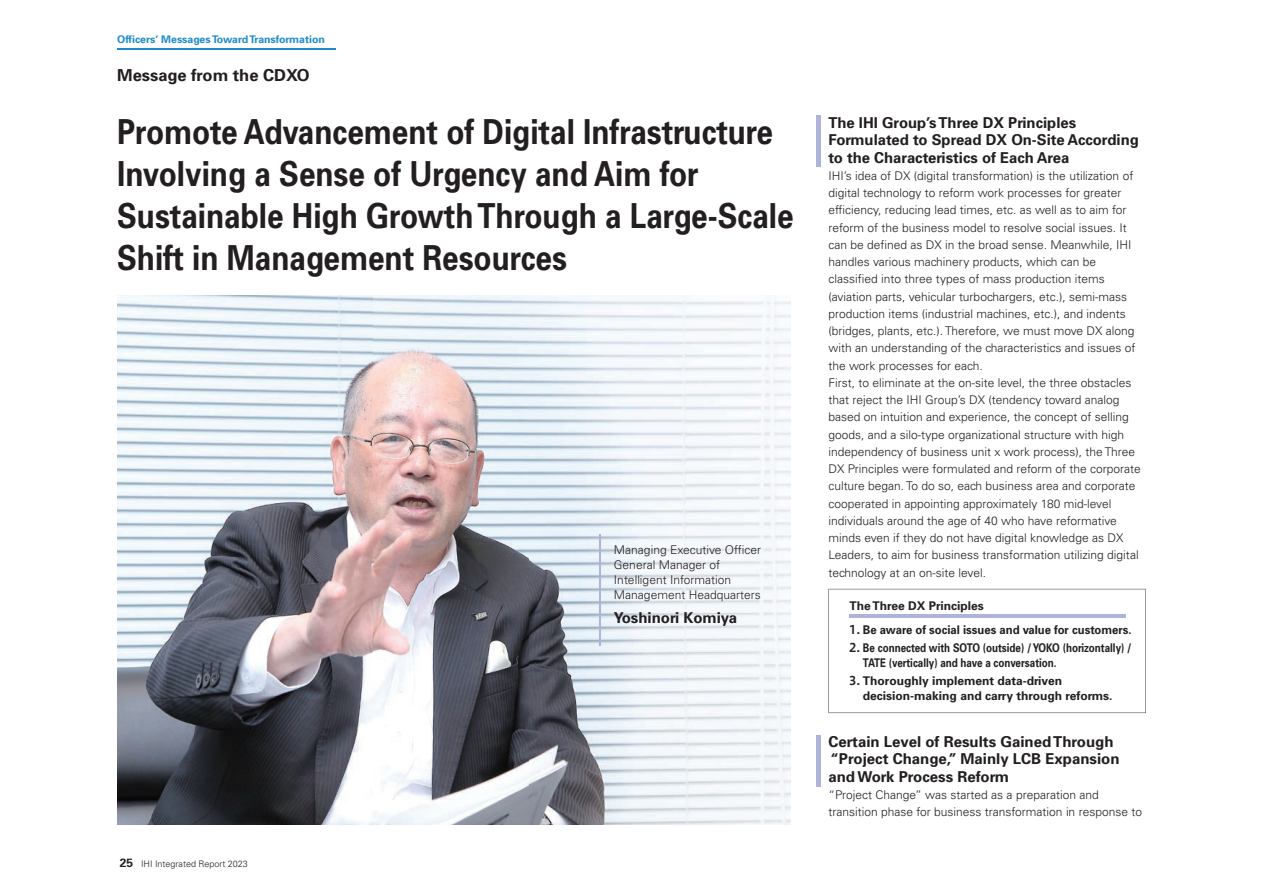
<style>
.page{position:relative;width:1263px;height:893px;background:#fff}
.page>*{position:absolute;margin:0;border:0;box-sizing:border-box;transform-origin:0 0}
.t1{font:700 34.5px/42px "Univers";color:#231f20;scale:.86 1}
.t2{font:700 16.5px "Univers";color:#231f20}
.t3{font:700 15px/17.2px "Univers";color:#231f20}
.t4{font:300 12px/17.2px "Univers";color:#231f20}
.t5{font:700 12px "Univers";color:#231f20}
.t6{font:700 12px "Univers";color:#231f20;scale:.82 1}
.t7{font:700 12px "Univers";color:#231f20;scale:.94 1}
.t8{font:700 10.5px "Univers";color:#1d8acb}
.t9{font:300 9px "Univers";color:#231f20}
.s1{font-family:"Hiragino UD Sans Std W6";font-weight:400}
.s2{font-weight:700;font-size:12px}
</style>
<div class="page">
<img style="left:117px;top:296px;width:673px;height:529px">
<hr style="left:816px;top:115px;width:4px;height:51px;background:#aeb3d9">
<hr style="left:816px;top:736px;width:4px;height:51px;background:#aeb3d9">
<svg style="left:828px;top:589px;width:318px;height:124px"></svg>
<hr style="left:850px;top:615px;width:276px;height:3px;background:#aeb3d9">
<hr style="left:600px;top:535px;width:1px;height:111px;background:#aeb3d9">
<hr style="left:117px;top:48px;width:218px;height:2px;background:#1d8acb">
<p class="t8" style="left:117px;top:33px;width:209px">Officers’ Messages Toward Transformation</p>
<h2 class="t2" style="left:117px;top:65px;width:194px">Message from the CDXO</h2>
<h1 class="t1" style="left:117px;top:109px;width:788px">Promote Advancement of Digital Infrastructure Involving a Sense of Urgency and Aim for Sustainable High Growth Through a Large-Scale Shift in Management Resources</h1>
<p class="t3" style="left:828px;top:114px;width:312px">The IHI Group’s Three DX Principles<br>Formulated to Spread DX On-Site According to the Characteristics of Each Area</p>
<p class="t4" style="left:828px;top:167px;width:314px">IHI’s idea of DX (digital transformation) is the utilization of digital technology to reform work processes for greater efficiency, reducing lead times, etc. as well as to aim for reform of the business model to resolve social issues. It can be defined as DX in the broad sense. Meanwhile, IHI handles various machinery products, which can be classified into three types of mass production items (aviation parts, vehicular turbochargers, etc.), semi-mass production items (industrial machines, etc.), and indents (bridges, plants, etc.). Therefore, we must move DX along with an understanding of the characteristics and issues of the work processes for each.<br>First, to eliminate at the on-site level, the three obstacles that reject the IHI Group’s DX (tendency toward analog based on intuition and experience, the concept of selling goods, and a silo-type organizational structure with high independency of business unit x work process), the Three DX Principles were formulated and reform of the corporate culture began. To do so, each business area and corporate cooperated in appointing approximately 180 mid-level individuals around the age of 40 who have reformative minds even if they do not have digital knowledge as DX Leaders, to aim for business transformation utilizing digital technology at an on-site level.</p>
<p class="t4" style="left:614px;top:541px;width:149px;line-height:15px">Managing Executive Officer<br>General Manager of<br>Intelligent Information<br>Management Headquarters</p>
<p class="t3" style="left:614px;top:608px;width:125px">Yoshinori Komiya</p>
<p class="t5" style="left:850px;top:598px;width:136px">The Three DX Principles</p>
<p class="t7" style="left:849px;top:622px;width:302px"><span class="s1">1.</span> Be aware of social issues and value for customers.</p>
<p class="t6" style="left:849px;top:640px;width:346px"><span class="s1">2.</span> Be connected with SOTO (outside) / YOKO (horizontally) /</p>
<p class="t5" style="left:849px;top:673px;width:214px"><span class="s1">3.</span> Thoroughly implement data-driven</p>
<p class="t6" style="left:863px;top:655px;width:238px">TATE (vertically) and have a conversation.</p>
<p class="t5" style="left:863px;top:688px;width:251px">decision-making and carry through reforms.</p>
<p class="t9" style="left:120px;top:859px;width:129px"><span class="s2">25</span> IHI Integrated Report 2023</p>
<p class="t3" style="left:828px;top:733px;width:293px">Certain Level of Results Gained Through “Project Change,” Mainly LCB Expansion and Work Process Reform</p>
<p class="t4" style="left:828px;top:786px;width:315px">“Project Change” was started as a preparation and transition phase for business transformation in response to</p>
</div>
